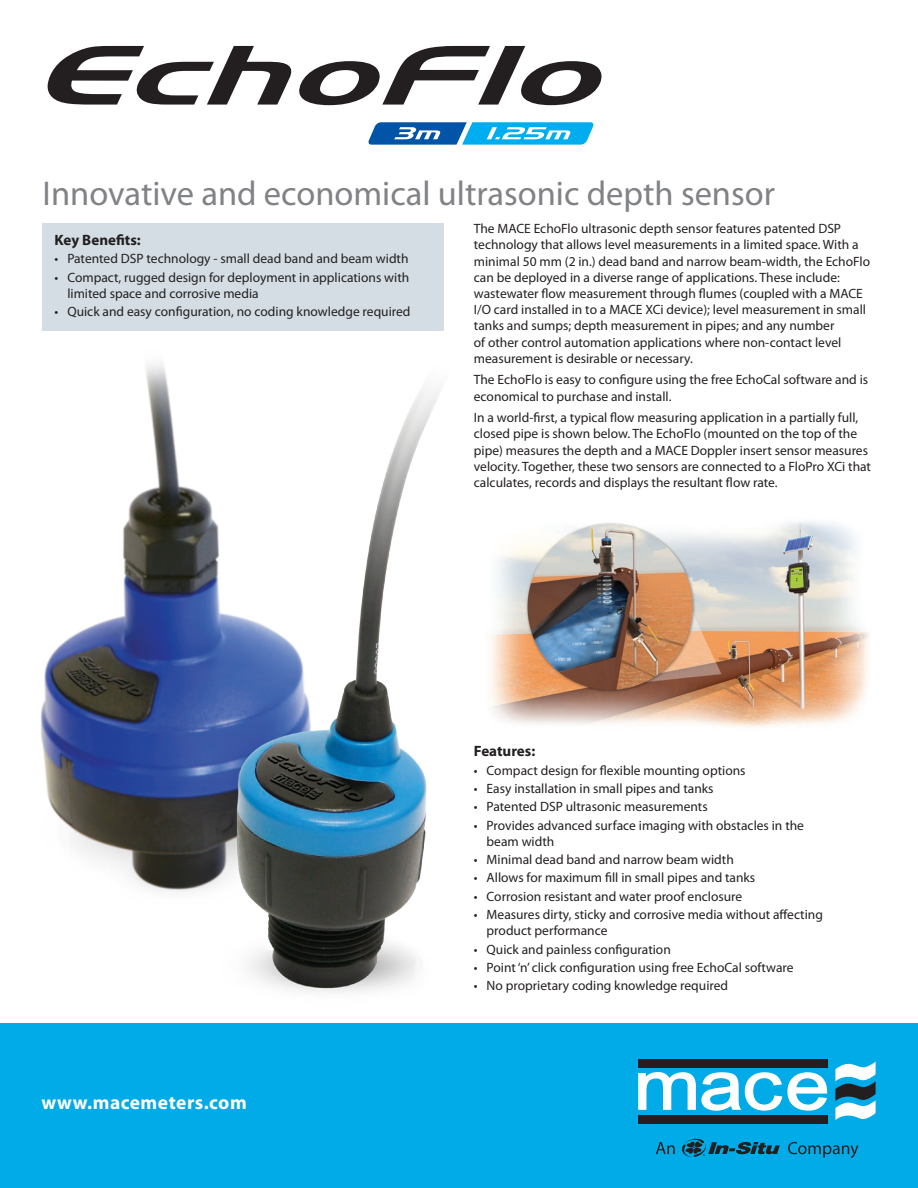
<style>
.page{position:relative;width:918px;height:1188px;background:#fff}
.page>*{position:absolute;margin:0;border:0;box-sizing:border-box;transform-origin:0 0}
.Body_Text{font:34.5px "Myriad Pro";color:#808285}
.t1{font:700 19.5px "Myriad Pro";letter-spacing:.025em;color:#fff}
.Sub_Head_2{font:700 15px "Myriad Pro";color:#231f20}
.Body_Text-2{font:13.5px/16.2px "Myriad Pro";color:#231f20}
.Body_-_Bullets{font:13.5px/16.2px "Myriad Pro";color:#231f20}
</style>
<div class="page">
<img style="left:490px;top:521px;width:379px;height:206px">
<div style="left:43px;top:223px;width:401px;height:107px;background:#d3dde3"></div>
<img style="left:40px;top:363px;width:401px;height:630px">
<svg style="left:47px;top:46px;width:555px;height:60px"></svg>
<svg style="left:368px;top:122px;width:226px;height:23px;background:#3aa2da"></svg>
<div style="left:0;top:1023px;width:918px;height:165px;background:#00abe7"></div>
<div style="left:638px;top:1059px;width:189px;height:8px;background:#231f20"></div>
<div style="left:638px;top:1116px;width:189px;height:8px;background:#231f20"></div>
<svg style="left:638px;top:1072px;width:189px;height:39px"></svg>
<svg style="left:835px;top:1062px;width:41px;height:58px"></svg>
<svg style="left:656px;top:1138px;width:124px;height:19px"></svg>
<svg style="left:788px;top:1142px;width:70px;height:16px"></svg>
<p class="Body_Text" style="left:43px;top:172px;width:734px">Innovative and economical ultrasonic depth sensor</p>
<p class="Body_Text-2" style="left:474px;top:220px;width:398px">The MACE EchoFlo ultrasonic depth sensor features patented DSP technology that allows level measurements in a limited space. With a minimal 50 mm (2 in.) dead band and narrow beam-width, the EchoFlo can be deployed in a diverse range of applications. These include: wastewater flow measurement through flumes (coupled with a MACE I/O card installed in to a MACE XCi device); level measurement in small tanks and sumps; depth measurement in pipes; and any number<br>of other control automation applications where non-contact level measurement is desirable or necessary.</p>
<p class="Body_Text-2" style="left:474px;top:372px;width:396px">The EchoFlo is easy to configure using the free EchoCal software and is economical to purchase and install.</p>
<p class="Body_Text-2" style="left:474px;top:409px;width:399px">In a world-first, a typical flow measuring application in a partially full, closed pipe is shown below. The EchoFlo (mounted on the top of the pipe) measures the depth and a MACE Doppler insert sensor measures velocity. Together, these two sensors are connected to a FloPro XCi that calculates, records and displays the resultant flow rate.</p>
<p class="Sub_Head_2" style="left:55px;top:230px;width:88px">Key Benefits:</p>
<p class="Body_-_Bullets" style="left:55px;top:250px;width:355px">• Patented DSP technology - small dead band and beam width</p>
<p class="Body_-_Bullets" style="left:67px;top:269px;width:343px;text-indent:-13px">• Compact, rugged design for deployment in applications with limited space and corrosive media</p>
<p class="Body_-_Bullets" style="left:55px;top:303px;width:357px">• Quick and easy configuration, no coding knowledge required</p>
<p class="t1" style="left:42px;top:1090px;width:207px">www.macemeters.com</p>
<p class="Sub_Head_2" style="left:474px;top:741px;width:63px">Features:</p>
<p class="Body_-_Bullets" style="left:474px;top:762px;width:273px">• Compact design for flexible mounting options</p>
<p class="Body_-_Bullets" style="left:474px;top:780px;width:241px">• Easy installation in small pipes and tanks</p>
<p class="Body_-_Bullets" style="left:474px;top:798px;width:235px">• Patented DSP ultrasonic measurements</p>
<p class="Body_-_Bullets" style="left:487px;top:817px;width:319px;text-indent:-13px">• Provides advanced surface imaging with obstacles in the beam width</p>
<p class="Body_-_Bullets" style="left:474px;top:851px;width:261px">• Minimal dead band and narrow beam width</p>
<p class="Body_-_Bullets" style="left:474px;top:870px;width:283px">• Allows for maximum fill in small pipes and tanks</p>
<p class="Body_-_Bullets" style="left:474px;top:888px;width:270px">• Corrosion resistant and water proof enclosure</p>
<p class="Body_-_Bullets" style="left:487px;top:906px;width:338px;text-indent:-13px">• Measures dirty, sticky and corrosive media without affecting product performance</p>
<p class="Body_-_Bullets" style="left:474px;top:941px;width:199px">• Quick and painless configuration</p>
<p class="Body_-_Bullets" style="left:474px;top:959px;width:321px">• Point ‘n’ click configuration using free EchoCal software</p>
<p class="Body_-_Bullets" style="left:474px;top:977px;width:256px">• No proprietary coding knowledge required</p>
</div>
